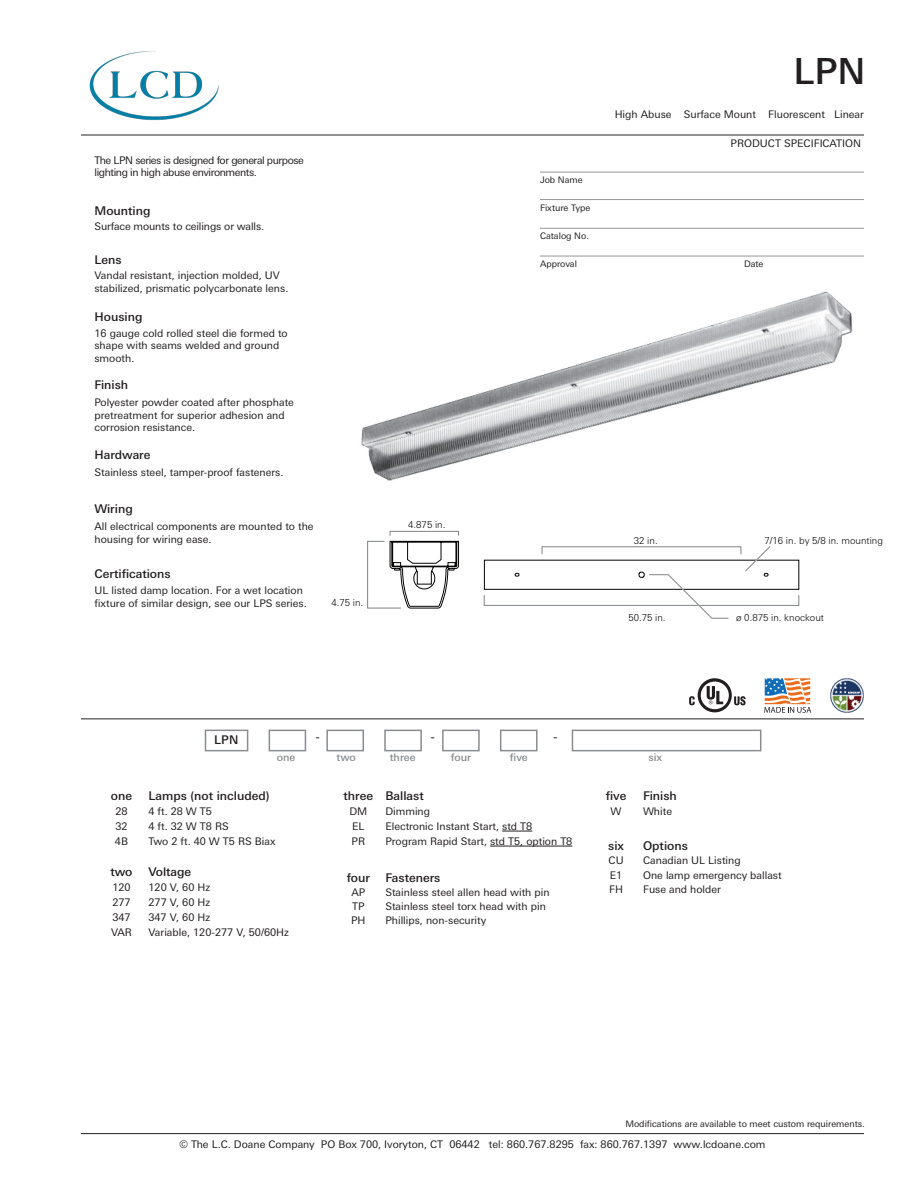
<style>
.page{position:relative;width:918px;height:1188px;background:#fff}
.page>*{position:absolute;margin:0;border:0;box-sizing:border-box;transform-origin:0 0}
.t1{font:500 36px "LT Univers Basic";color:#231f20}
.t2{font:500 12px "LT Univers Basic";color:#231f20}
.t3{font:10.5px/15px "LT Univers Basic";color:#231f20}
.t4{font:10.5px/12.6px "LT Univers Basic";letter-spacing:-.04em;color:#231f20}
.t5{font:500 10.5px "LT Univers Basic";color:#8a8c8f}
.t6{font:300 9.6px "LT Univers Basic";color:#050504}
.t7{font:9px "LT Univers Basic";color:#231f20}
</style>
<div class="page">
<img style="left:89px;top:51px;width:130px;height:70px">
<hr style="left:81px;top:135px;width:783px;height:1px;background:#231f20">
<hr style="left:81px;top:1133px;width:783px;height:1px;background:#231f20">
<hr style="left:81px;top:718px;width:783px;height:1px;background:#231f20">
<img style="left:361px;top:291px;width:492px;height:190px">
<div style="left:205px;top:730px;width:43px;height:21px;border:2px solid #8a8c8f"></div>
<div style="left:269px;top:730px;width:37px;height:21px;border:2px solid #8a8c8f"></div>
<div style="left:326px;top:730px;width:38px;height:21px;border:2px solid #8a8c8f"></div>
<div style="left:384px;top:730px;width:38px;height:21px;border:2px solid #8a8c8f"></div>
<div style="left:442px;top:730px;width:38px;height:21px;border:2px solid #8a8c8f"></div>
<div style="left:500px;top:730px;width:38px;height:21px;border:2px solid #8a8c8f"></div>
<hr style="left:502px;top:831px;width:30px;height:1px;background:#231f20">
<hr style="left:490px;top:846px;width:82px;height:1px;background:#231f20">
<div style="left:572px;top:730px;width:189px;height:21px;border:2px solid #8a8c8f"></div>
<svg style="left:689px;top:678px;width:57px;height:34px"></svg>
<svg style="left:764px;top:678px;width:47px;height:35px"></svg>
<img style="left:830px;top:678px;width:34px;height:34px">
<hr style="left:540px;top:172px;width:324px;height:1px;background:#939598">
<hr style="left:540px;top:199px;width:324px;height:1px;background:#939598">
<hr style="left:540px;top:228px;width:324px;height:1px;background:#939598">
<hr style="left:540px;top:256px;width:324px;height:1px;background:#939598">
<div style="left:390px;top:531px;width:69px;height:5px;border:1px solid #808385"></div>
<svg style="left:367px;top:541px;width:433px;height:78px"></svg>
<h1 class="t1" style="left:794px;top:50px;width:74px">LPN</h1>
<p class="t3" style="left:615px;top:106px;width:251px">High Abuse Surface Mount Fluorescent Linear</p>
<p class="t4" style="left:94px;top:154px;width:211px">The LPN series is designed for general purpose lighting in high abuse environments.</p>
<p class="t2" style="left:94px;top:204px;width:58px">Mounting</p>
<p class="t3" style="left:94px;top:218px;width:171px">Surface mounts to ceilings or walls.</p>
<p class="t2" style="left:94px;top:252px;width:29px">Lens</p>
<p class="t3" style="left:94px;top:269px;width:195px;line-height:12.6px">Vandal resistant, injection molded, UV stabilized, prismatic polycarbonate lens.</p>
<p class="t2" style="left:94px;top:310px;width:49px">Housing</p>
<p class="t3" style="left:94px;top:327px;width:195px;line-height:12.6px">16 gauge cold rolled steel die formed to shape with seams welded and ground smooth.</p>
<p class="t2" style="left:94px;top:378px;width:35px">Finish</p>
<p class="t3" style="left:94px;top:396px;width:201px;line-height:12.6px">Polyester powder coated after phosphate pretreatment for superior adhesion and corrosion resistance.</p>
<p class="t2" style="left:94px;top:448px;width:57px">Hardware</p>
<p class="t3" style="left:94px;top:465px;width:190px">Stainless steel, tamper-proof fasteners.</p>
<p class="t2" style="left:94px;top:502px;width:40px">Wiring</p>
<p class="t3" style="left:94px;top:520px;width:221px;line-height:12.6px">All electrical components are mounted to the housing for wiring ease.</p>
<p class="t2" style="left:94px;top:566px;width:78px">Certifications</p>
<p class="t3" style="left:94px;top:584px;width:214px;line-height:12.6px">UL listed damp location. For a wet location fixture of similar design, see our LPS series.</p>
<p class="t6" style="left:331px;top:596px;width:33px">4.75 in.</p>
<p class="t6" style="left:408px;top:519px;width:39px">4.875 in.</p>
<p class="t3" style="left:731px;top:136px;width:132px">PRODUCT SPECIFICATION</p>
<p class="t7" style="left:540px;top:175px;width:44px">Job Name</p>
<p class="t7" style="left:540px;top:202px;width:52px">Fixture Type</p>
<p class="t7" style="left:540px;top:231px;width:51px">Catalog No.</p>
<p class="t7" style="left:540px;top:259px;width:38px">Approval</p>
<p class="t7" style="left:744px;top:259px;width:21px">Date</p>
<p class="t6" style="left:634px;top:535px;width:25px">32 in.</p>
<p class="t6" style="left:764px;top:535px;width:120px">7/16 in. by 5/8 in. mounting</p>
<p class="t6" style="left:628px;top:612px;width:39px">50.75 in.</p>
<p class="t6" style="left:736px;top:612px;width:89px">ø 0.875 in. knockout</p>
<p class="t2" style="left:111px;top:789px;width:23px">one</p>
<p class="t3" style="left:115px;top:804px;width:15px;text-align:justify">28<br>32<br>4B</p>
<p class="t2" style="left:110px;top:865px;width:24px">two</p>
<p class="t3" style="left:111px;top:880px;width:22px">120<br>277<br>347<br>VAR</p>
<p class="t2" style="left:214px;top:732px;width:26px">LPN</p>
<p class="t2" style="left:431px;top:730px;width:5px">-</p>
<p class="t5" style="left:277px;top:751px;width:20px">one</p>
<p class="t5" style="left:337px;top:751px;width:21px">two</p>
<p class="t5" style="left:390px;top:751px;width:27px">three</p>
<p class="t5" style="left:451px;top:751px;width:22px">four</p>
<p class="t5" style="left:510px;top:751px;width:20px">five</p>
<p class="t5" style="left:648px;top:751px;width:15px">six</p>
<p class="t2" style="left:316px;top:729px;width:5px">-</p>
<p class="t2" style="left:554px;top:730px;width:5px">-</p>
<p class="t2" style="left:148px;top:789px;width:123px">Lamps (not included)</p>
<p class="t3" style="left:148px;top:804px;width:129px">4 ft. 28 W T5<br>4 ft. 32 W T8 RS<br>Two 2 ft. 40 W T5 RS Biax</p>
<p class="t2" style="left:148px;top:865px;width:44px">Voltage</p>
<p class="t3" style="left:148px;top:880px;width:142px">120 V, 60 Hz<br>277 V, 60 Hz<br>347 V, 60 Hz<br>Variable, 120-277 V, 50/60Hz</p>
<p class="t2" style="left:344px;top:789px;width:31px">three</p>
<p class="t3" style="left:349px;top:804px;width:19px">DM<br>EL<br>PR</p>
<p class="t2" style="left:347px;top:870px;width:25px">four</p>
<p class="t3" style="left:351px;top:885px;width:16px;line-height:14.2px;text-align:justify">AP TP PH</p>
<p class="t2" style="left:385px;top:789px;width:40px">Ballast</p>
<p class="t3" style="left:385px;top:804px;width:189px">Dimming<br>Electronic Instant Start, std T8<br>Program Rapid Start, std T5, option T8</p>
<p class="t2" style="left:385px;top:870px;width:57px">Fasteners</p>
<p class="t3" style="left:385px;top:885px;width:166px;line-height:14.2px">Stainless steel allen head with pin<br>Stainless steel torx head with pin<br>Phillips, non-security</p>
<p class="t2" style="left:606px;top:789px;width:22px">five</p>
<p class="t3" style="left:611px;top:804px;width:13px">W</p>
<p class="t2" style="left:608px;top:839px;width:17px">six</p>
<p class="t3" style="left:609px;top:854px;width:17px;line-height:14.2px">CU<br>E1<br>FH</p>
<p class="t2" style="left:643px;top:789px;width:35px">Finish</p>
<p class="t3" style="left:643px;top:804px;width:30px">White</p>
<p class="t2" style="left:643px;top:839px;width:46px">Options</p>
<p class="t3" style="left:643px;top:854px;width:140px;line-height:14.2px">Canadian UL Listing<br>One lamp emergency ballast<br>Fuse and holder</p>
<p class="t7" style="left:625px;top:1119px;width:241px">Modifications are available to meet custom requirements.</p>
<p class="t3" style="left:179px;top:1137px;width:588px">© The L.C. Doane Company PO Box 700, Ivoryton, CT 06442 tel: 860.767.8295 fax: 860.767.1397 www.lcdoane.com</p>
</div>
